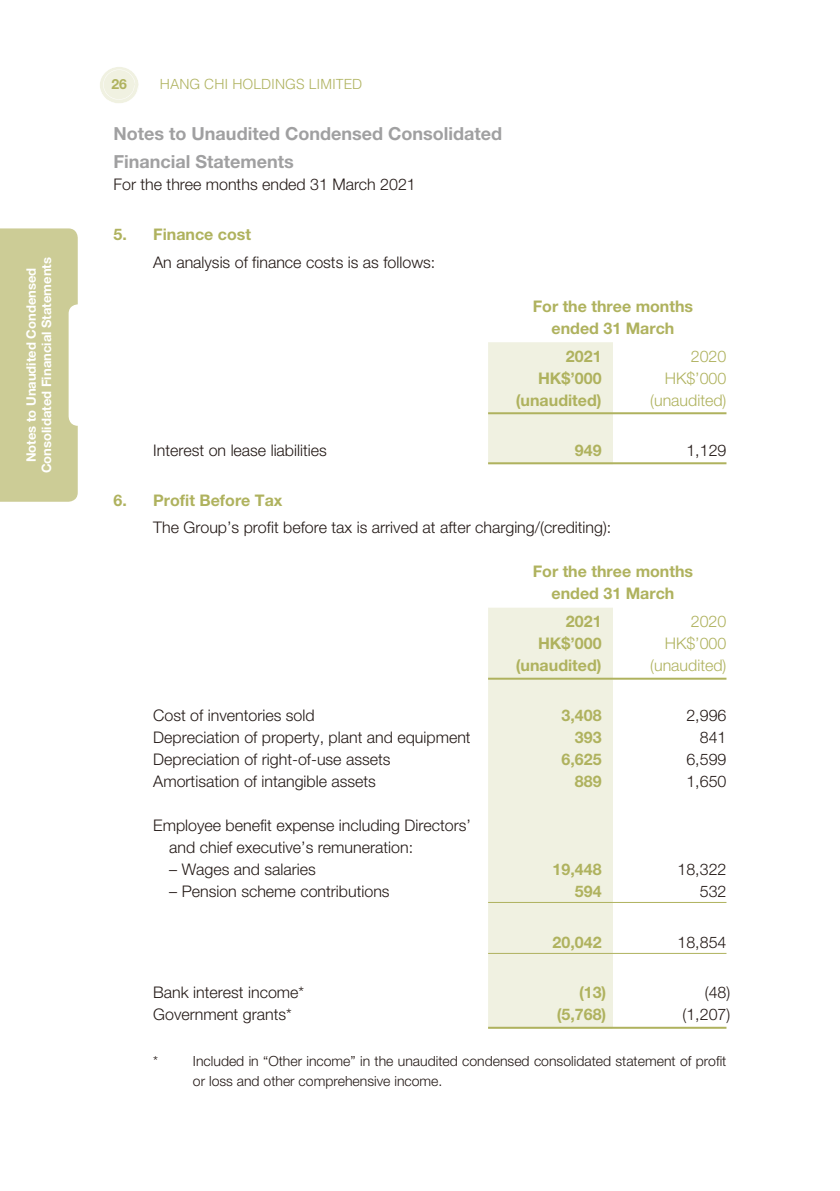
<style>
.page{position:relative;width:840px;height:1191px;background:#fff}
.page>*{position:absolute;margin:0;border:0;box-sizing:border-box;transform-origin:0 0}
.t1{font:700 18px/28px "Helvetica Neue LT Std";color:#a0a0a1}
.t2{font:300 16px/22px "Helvetica Neue LT Std";color:#231916}
.t3{font:700 16px/22px "Helvetica Neue LT Std";color:#afb25e;text-align:center}
.t4{font:300 16px "Helvetica Neue LT Std";color:#afb25e}
.t5{font:300 14px/20px "Helvetica Neue LT Std";color:#231916}
.t6{font:300 14px "Helvetica LT Std";color:#afb25e}
.t7{font:700 14px "Helvetica Neue LT Std";color:#afb25e}
.t8{font:700 13px/15.6px "Helvetica Neue LT Std";color:#fff;text-align:center}
</style>
<div class="page">
<svg style="left:100px;top:67px;width:39px;height:36px"></svg>
<svg style="left:0;top:228px;width:78px;height:274px;background:#cece9c"></svg>
<svg style="left:488px;top:342px;width:239px;height:122px"></svg>
<hr style="left:488px;top:412px;width:124px;height:2px;background:#afb25e">
<hr style="left:612px;top:412px;width:114px;height:2px;background:#afb25e">
<hr style="left:488px;top:462px;width:124px;height:2px;background:#afb25e">
<hr style="left:612px;top:462px;width:114px;height:2px;background:#afb25e">
<div style="left:488px;top:608px;width:124px;height:418px;background:#f0f1e1"></div>
<hr style="left:488px;top:677px;width:124px;height:2px;background:#afb25e">
<hr style="left:612px;top:677px;width:114px;height:2px;background:#afb25e">
<hr style="left:488px;top:902px;width:124px;height:1px;background:#afb25e">
<hr style="left:612px;top:902px;width:114px;height:1px;background:#afb25e">
<hr style="left:488px;top:953px;width:124px;height:1px;background:#afb25e">
<hr style="left:612px;top:953px;width:114px;height:1px;background:#afb25e">
<hr style="left:488px;top:1026px;width:124px;height:2px;background:#afb25e">
<hr style="left:612px;top:1026px;width:114px;height:2px;background:#afb25e">
<p class="t8" style="left:23px;top:473px;width:218px;rotate:-90deg">Notes to Unaudited Condensed<br>Consolidated Financial Statements</p>
<p class="t7" style="left:111px;top:75px;width:17px">26</p>
<p class="t6" style="left:160px;top:76px;width:204px">HANG CHI HOLDINGS LIMITED</p>
<p class="t1" style="left:113px;top:119px;width:390px">Notes to Unaudited Condensed Consolidated<br>Financial Statements</p>
<p class="t2" style="left:113px;top:173px;width:304px">For the three months ended 31 March 2021</p>
<p class="t3" style="left:113px;top:223px;width:139px">5. Finance cost</p>
<p class="t2" style="left:153px;top:251px;width:283px">An analysis of finance costs is as follows:</p>
<p class="t3" style="left:532px;top:295px;width:162px">For the three months ended 31 March</p>
<p class="t3" style="left:565px;top:344px;width:37px">2021</p>
<p class="t4" style="left:690px;top:346px;width:37px">2020</p>
<p class="t3" style="left:538px;top:366px;width:65px">HK$’000</p>
<p class="t4" style="left:664px;top:368px;width:63px">HK$’000</p>
<p class="t3" style="left:515px;top:388px;width:87px">(unaudited)</p>
<p class="t4" style="left:650px;top:390px;width:78px">(unaudited)</p>
<p class="t2" style="left:153px;top:438px;width:175px">Interest on lease liabilities</p>
<p class="t3" style="left:574px;top:438px;width:28px">949</p>
<p class="t2" style="left:686px;top:438px;width:42px">1,129</p>
<p class="t3" style="left:113px;top:488px;width:170px">6. Profit Before Tax</p>
<p class="t2" style="left:153px;top:516px;width:459px">The Group’s profit before tax is arrived at after charging/(crediting):</p>
<p class="t3" style="left:532px;top:560px;width:162px">For the three months ended 31 March</p>
<p class="t3" style="left:565px;top:610px;width:37px">2021</p>
<p class="t4" style="left:690px;top:611px;width:37px">2020</p>
<p class="t3" style="left:538px;top:632px;width:65px">HK$’000</p>
<p class="t4" style="left:664px;top:633px;width:63px">HK$’000</p>
<p class="t3" style="left:515px;top:654px;width:87px">(unaudited)</p>
<p class="t4" style="left:650px;top:655px;width:78px">(unaudited)</p>
<p class="t2" style="left:153px;top:704px;width:163px">Cost of inventories sold</p>
<p class="t3" style="left:561px;top:704px;width:42px">3,408</p>
<p class="t2" style="left:686px;top:704px;width:42px">2,996</p>
<p class="t2" style="left:153px;top:726px;width:319px">Depreciation of property, plant and equipment</p>
<p class="t3" style="left:574px;top:726px;width:28px">393</p>
<p class="t2" style="left:699px;top:726px;width:28px">841</p>
<p class="t2" style="left:153px;top:748px;width:239px">Depreciation of right-of-use assets</p>
<p class="t3" style="left:561px;top:748px;width:42px">6,625</p>
<p class="t2" style="left:686px;top:748px;width:42px">6,599</p>
<p class="t2" style="left:153px;top:770px;width:224px">Amortisation of intangible assets</p>
<p class="t3" style="left:574px;top:770px;width:28px">889</p>
<p class="t2" style="left:686px;top:770px;width:42px">1,650</p>
<p class="t2" style="left:169px;top:814px;width:303px;text-indent:-16px">Employee benefit expense including Directors’ and chief executive’s remuneration:</p>
<p class="t2" style="left:169px;top:858px;width:148px">– Wages and salaries</p>
<p class="t3" style="left:552px;top:858px;width:50px">19,448</p>
<p class="t2" style="left:677px;top:858px;width:50px">18,322</p>
<p class="t2" style="left:169px;top:880px;width:222px">– Pension scheme contributions</p>
<p class="t3" style="left:574px;top:880px;width:28px">594</p>
<p class="t2" style="left:699px;top:880px;width:28px">532</p>
<p class="t3" style="left:552px;top:931px;width:50px">20,042</p>
<p class="t2" style="left:677px;top:931px;width:50px">18,854</p>
<p class="t2" style="left:153px;top:981px;width:152px">Bank interest income*</p>
<p class="t3" style="left:578px;top:981px;width:29px">(13)</p>
<p class="t2" style="left:704px;top:981px;width:27px">(48)</p>
<p class="t2" style="left:153px;top:1003px;width:140px">Government grants*</p>
<p class="t3" style="left:556px;top:1003px;width:51px">(5,768)</p>
<p class="t2" style="left:682px;top:1003px;width:49px">(1,207)</p>
<p class="t5" style="left:153px;top:1051px;width:6px">*</p>
<p class="t5" style="left:193px;top:1051px;width:534px">Included in “Other income” in the unaudited condensed consolidated statement of profit or loss and other comprehensive income.</p>
</div>
